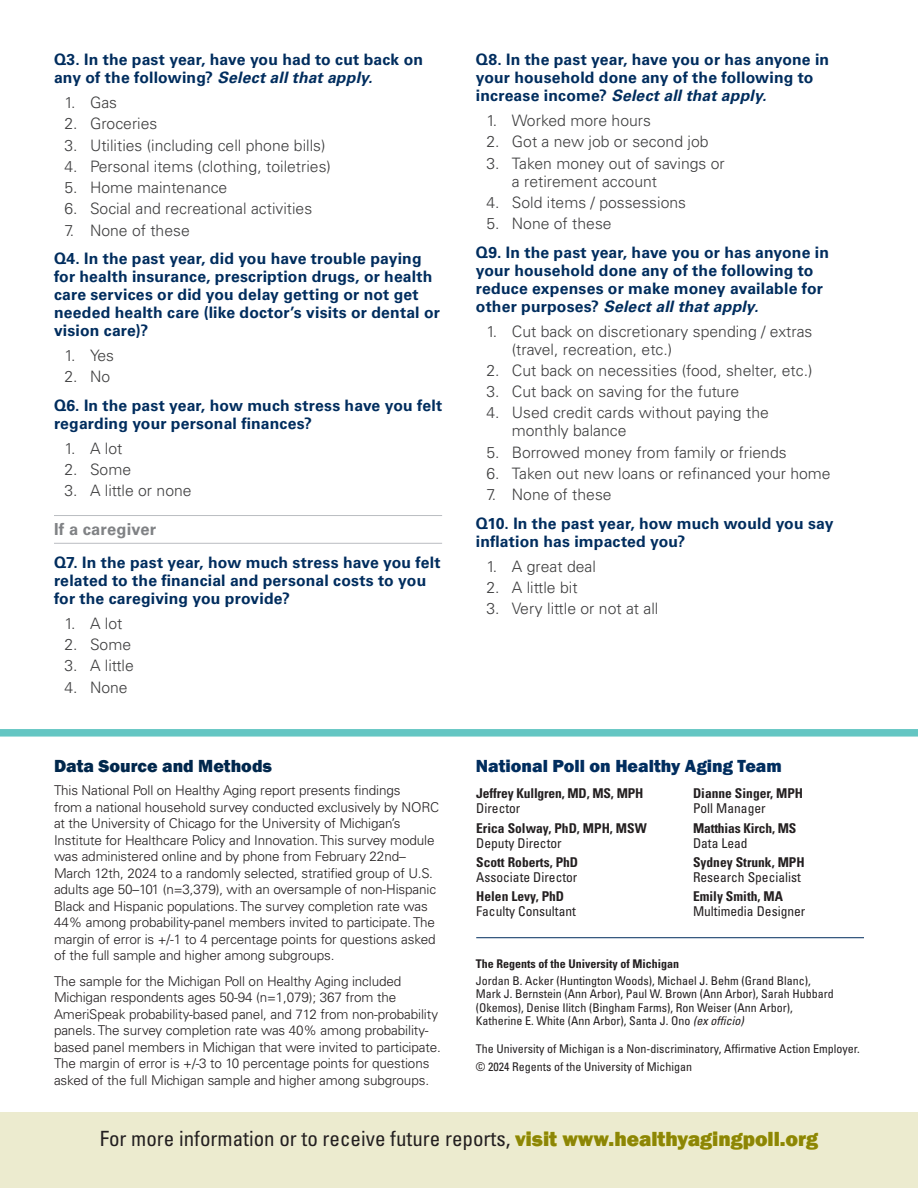
<style>
.page{position:relative;width:918px;height:1188px;background:#fff}
.page>*{position:absolute;margin:0;border:0;box-sizing:border-box;transform-origin:0 0}
.t1{font:condensed 21px "Univers LT Std";color:#231f20}
.t2{font:800 18px "Franklin Gothic";color:#002d5e}
.t3{font:800 18px "Franklin Gothic";color:#00274c}
.ruled_heading{font:700 16.5px "Univers LT Std";letter-spacing:.01em;color:#808285}
.question{font:700 15.75px/18px "Univers LT Std";letter-spacing:.01em;color:#002d5e}
.answers2{font:300 15.75px/18px "Univers LT Std";color:#3e3e3f}
.t4{font:300 13.5px/16.5px "Univers LT Std";letter-spacing:-.01em;color:#231f20}
.t5{font:700 condensed 13.5px/15px "Univers LT Std";color:#231f20}
.t6{font:condensed 13.5px/15px "Univers LT Std";color:#231f20}
.t7{font:condensed 12px/13.5px "Univers LT Std";color:#231f20}
.t8{font:700 condensed 12px "Univers LT Std";color:#231f20}
.s1{font-style:italic}
.s2{font-weight:400}
.s3{font-weight:700}
.s4{font-family:"Franklin Gothic";font-weight:800;font-stretch:normal;color:#b2ad15}
</style>
<div class="page">
<hr style="left:54px;top:515px;width:388px;height:1px;background:#babdc2">
<hr style="left:54px;top:543px;width:388px;height:1px;background:#babdc2">
<div style="left:0;top:729px;width:918px;height:8px;background:#64c6c3"></div>
<hr style="left:476px;top:937px;width:388px;height:1px;background:#002d5e">
<div style="left:0;top:1112px;width:918px;height:76px;background:#ecebcf"></div>
<p class="question" style="left:54px;top:51px;width:371px">Q3. In the past year, have you had to cut back on any of the following? <span class="s1">Select all that apply.</span></p>
<p class="answers2" style="left:65px;top:94px;width:54px">1. Gas</p>
<p class="answers2" style="left:65px;top:115px;width:94px">2. Groceries</p>
<p class="answers2" style="left:65px;top:136px;width:262px">3. Utilities (including cell phone bills)</p>
<p class="answers2" style="left:65px;top:157px;width:268px">4. Personal items (clothing, toiletries)</p>
<p class="answers2" style="left:65px;top:179px;width:164px">5. Home maintenance</p>
<p class="answers2" style="left:65px;top:200px;width:249px">6. Social and recreational activities</p>
<p class="answers2" style="left:65px;top:221px;width:127px">7. None of these</p>
<p class="question" style="left:54px;top:250px;width:387px">Q4. In the past year, did you have trouble paying for health insurance, prescription drugs, or health care services or did you delay getting or not get needed health care (like doctor’s visits or dental or vision care)?</p>
<p class="answers2" style="left:65px;top:347px;width:51px">1. Yes</p>
<p class="answers2" style="left:65px;top:368px;width:47px">2. No</p>
<p class="question" style="left:54px;top:397px;width:390px">Q6. In the past year, how much stress have you felt regarding your personal finances?</p>
<p class="answers2" style="left:65px;top:439px;width:59px">1. A lot</p>
<p class="answers2" style="left:65px;top:461px;width:68px">2. Some</p>
<p class="answers2" style="left:65px;top:482px;width:129px">3. A little or none</p>
<p class="ruled_heading" style="left:54px;top:519px;width:104px">If a caregiver</p>
<p class="question" style="left:54px;top:554px;width:388px">Q7. In the past year, how much stress have you felt related to the financial and personal costs to you for the caregiving you provide?</p>
<p class="answers2" style="left:65px;top:614px;width:59px">1. A lot</p>
<p class="answers2" style="left:65px;top:636px;width:68px">2. Some</p>
<p class="answers2" style="left:65px;top:657px;width:71px">3. A little</p>
<p class="answers2" style="left:65px;top:678px;width:65px">4. None</p>
<p class="t3" style="left:54px;top:755px;width:220px">Data Source and Methods</p>
<p class="t4" style="left:54px;top:782px;width:387px">This National Poll on Healthy Aging report presents findings<br>from a national household survey conducted exclusively by NORC at the University of Chicago for the University of Michigan’s Institute for Healthcare Policy and Innovation. This survey module was administered online and by phone from February 22nd– March 12th, 2024 to a randomly selected, stratified group of U.S. adults age 50–101 (n=3,379), with an oversample of non-Hispanic Black and Hispanic populations. The survey completion rate was 44% among probability-panel members invited to participate. The margin of error is +/-1 to 4 percentage points for questions asked of the full sample and higher among subgroups.</p>
<p class="t4" style="left:54px;top:973px;width:388px">The sample for the Michigan Poll on Healthy Aging included Michigan respondents ages 50-94 (n=1,079); 367 from the AmeriSpeak probability-based panel, and 712 from non-probability panels. The survey completion rate was 40% among probability&shy;based panel members in Michigan that were invited to participate.<br>The margin of error is +/-3 to 10 percentage points for questions asked of the full Michigan sample and higher among subgroups.</p>
<p class="question" style="left:476px;top:51px;width:355px">Q8. In the past year, have you or has anyone in your household done any of the following to increase income? <span class="s1">Select all that apply.</span></p>
<p class="answers2" style="left:486px;top:112px;width:166px">1. Worked more hours</p>
<p class="answers2" style="left:486px;top:133px;width:224px">2. Got a new job or second job</p>
<p class="answers2" style="left:512px;top:154px;width:214px;text-indent:-25px">3. Taken money out of savings or a retirement account</p>
<p class="answers2" style="left:486px;top:193px;width:201px">4. Sold items / possessions</p>
<p class="answers2" style="left:486px;top:215px;width:127px">5. None of these</p>
<p class="question" style="left:476px;top:243px;width:355px">Q9. In the past year, have you or has anyone in your household done any of the following to reduce expenses or make money available for other purposes? <span class="s1">Select all that apply.</span></p>
<p class="answers2" style="left:512px;top:322px;width:302px;text-indent:-25px">1. Cut back on discretionary spending / extras (travel, recreation, etc.)</p>
<p class="answers2" style="left:486px;top:361px;width:328px">2. Cut back on necessities (food, shelter, etc.)</p>
<p class="answers2" style="left:486px;top:383px;width:255px">3. Cut back on saving for the future</p>
<p class="answers2" style="left:512px;top:404px;width:258px;text-indent:-25px">4. Used credit cards without paying the monthly balance</p>
<p class="answers2" style="left:486px;top:443px;width:302px">5. Borrowed money from family or friends</p>
<p class="answers2" style="left:486px;top:464px;width:346px">6. Taken out new loans or refinanced your home</p>
<p class="answers2" style="left:486px;top:486px;width:127px">7. None of these</p>
<p class="question" style="left:476px;top:514px;width:359px">Q10. In the past year, how much would you say inflation has impacted you?</p>
<p class="answers2" style="left:486px;top:557px;width:111px">1. A great deal</p>
<p class="answers2" style="left:486px;top:578px;width:93px">2. A little bit</p>
<p class="answers2" style="left:486px;top:600px;width:174px">3. Very little or not at all</p>
<p class="t2" style="left:476px;top:755px;width:307px">National Poll on Healthy Aging Team</p>
<p class="t5" style="left:476px;top:786px;width:169px">Jeffrey Kullgren, MD, MS, MPH<br><span class="s2">Director</span></p>
<p class="t5" style="left:476px;top:820px;width:172px">Erica Solway, PhD, MPH, MSW<br><span class="s2">Deputy Director</span></p>
<p class="t6" style="left:476px;top:854px;width:104px"><span class="s3">Scott Roberts, PhD<br></span>Associate Director</p>
<p class="t6" style="left:476px;top:889px;width:101px"><span class="s3">Helen Levy, PhD<br></span>Faculty Consultant</p>
<p class="t5" style="left:693px;top:786px;width:112px">Dianne Singer, MPH</p>
<p class="t6" style="left:693px;top:801px;width:74px">Poll Manager</p>
<p class="t5" style="left:693px;top:820px;width:105px">Matthias Kirch, MS</p>
<p class="t6" style="left:693px;top:835px;width:56px">Data Lead</p>
<p class="t5" style="left:693px;top:854px;width:113px">Sydney Strunk, MPH</p>
<p class="t6" style="left:693px;top:869px;width:109px">Research Specialist</p>
<p class="t5" style="left:693px;top:889px;width:91px">Emily Smith, MA</p>
<p class="t6" style="left:693px;top:904px;width:114px">Multimedia Designer</p>
<p class="t8" style="left:476px;top:956px;width:205px">The Regents of the University of Michigan</p>
<p class="t7" style="left:476px;top:974px;width:359px">Jordan B. Acker (Huntington Woods), Michael J. Behm (Grand Blanc), Mark J. Bernstein (Ann Arbor), Paul W. Brown (Ann Arbor), Sarah Hubbard (Okemos), Denise Ilitch (Bingham Farms), Ron Weiser (Ann Arbor), Katherine E. White (Ann Arbor), Santa J. Ono <span class="s1">(ex officio)</span></p>
<p class="t7" style="left:476px;top:1040px;width:385px;line-height:17.9px">The University of Michigan is a Non-discriminatory, Affirmative Action Employer. © 2024 Regents of the University of Michigan</p>
<p class="t1" style="left:100px;top:1125px;width:720px">For more information or to receive future reports, <span class="s4">visit www.healthyagingpoll.org</span></p>
</div>
